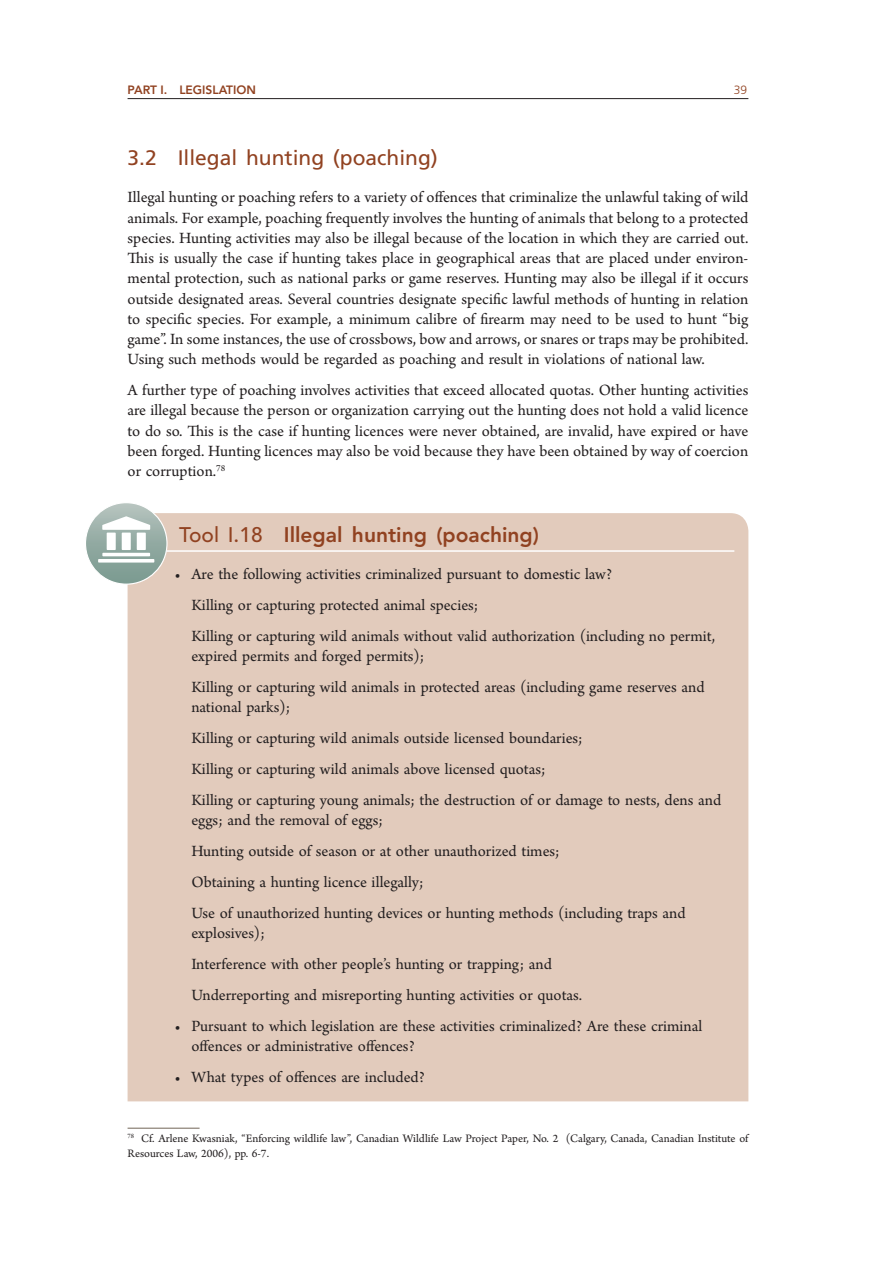
<style>
.page{position:relative;width:893px;height:1263px;background:#fff}
.page>*{position:absolute;margin:0;border:0;box-sizing:border-box;transform-origin:0 0}
.t1{font:800 21px "Avenir LT Std";color:#914221}
.t2{font:21px "Frutiger CE";color:#914221}
.t3{font:16.5px/20.2px "Arno Pro";color:#231f20}
.t4{font:12px/14.2px "Arno Pro";letter-spacing:-.005em;color:#231f20}
.t5{font:800 12px "Avenir LT Std";color:#914221}
.t6{font:300 12px "Frutiger";color:#914221}
.s1{font-weight:500}
</style>
<div class="page">
<hr style="left:128px;top:98px;width:620px;height:1px;background:#231f20">
<hr style="left:128px;top:1128px;width:72px;height:1px;background:#716557">
<div style="left:128px;top:513px;width:620px;height:588px;background:#e2cbbc"></div>
<hr style="left:140px;top:550px;width:594px;height:2px;background:#fff">
<svg style="left:85px;top:503px;width:82px;height:81px;background:#99afa8"></svg>
<div style="left:85px;top:502px;width:83px;height:83px;border:1px solid #fff;border-radius:50%"></div>
<svg style="left:98px;top:516px;width:56px;height:46px"></svg>
<p class="t5" style="left:128px;top:83px;width:119px">Part I. Leg islation</p>
<p class="t6" style="left:734px;top:83px;width:15px">39</p>
<p class="t2" style="left:128px;top:146px;width:312px">3.2 Illegal hunting (poaching)</p>
<p class="t3" style="left:128px;top:188px;width:622px;text-align:justify">Illegal hunting or poaching refers to a variety of offences that criminalize the unlawful taking of wild animals. For example, poaching frequently involves the hunting of animals that belong to a protected species. Hunting activities may also be illegal because of the location in which they are carried out.<br>This is usually the case if hunting takes place in geographical areas that are placed under environ&shy;mental protection, such as national parks or game reserves. Hunting may also be illegal if it occurs outside designated areas. Several countries designate specific lawful methods of hunting in relation to specific species. For example, a minimum calibre of firearm may need to be used to hunt “big game”. In some instances, the use of crossbows, bow and arrows, or snares or traps may be prohibited.<br>Using such methods would be regarded as poaching and result in violations of national law.</p>
<p class="t3" style="left:128px;top:381px;width:622px;text-align:justify">A further type of poaching involves activities that exceed allocated quotas. Other hunting activities are illegal because the person or organization carrying out the hunting does not hold a valid licence to do so. This is the case if hunting licences were never obtained, are invalid, have expired or have been forged. Hunting licences may also be void because they have been obtained by way of coercion or corruption.<sup>78</sup></p>
<p class="t1" style="left:179px;top:522px;width:361px"><span class="s1">Tool I.18</span> Illegal hunting (poaching)</p>
<p class="t3" style="left:191px;top:559px;width:525px;line-height:30.9px;text-indent:-17px">• Are the following activities criminalized pursuant to domestic law?<br>Killing or capturing protected animal species;<br>Killing or capturing wild animals without valid authorization (including no permit,</p>
<p class="t3" style="left:191px;top:641px;width:515px;line-height:30.9px">expired permits and forged permits);<br>Killing or capturing wild animals in protected areas (including game reserves and</p>
<p class="t3" style="left:191px;top:693px;width:531px;line-height:30.9px">national parks);<br>Killing or capturing wild animals outside licensed boundaries;<br>Killing or capturing wild animals above licensed quotas;<br>Killing or capturing young animals; the destruction of or damage to nests, dens and</p>
<p class="t3" style="left:191px;top:805px;width:496px;line-height:30.9px">eggs; and the removal of eggs;<br>Hunting outside of season or at other unauthorized times;<br>Obtaining a hunting licence illegally;<br>Use of unauthorized hunting devices or hunting methods (including traps and</p>
<p class="t3" style="left:191px;top:918px;width:392px;line-height:30.9px">explosives);<br>Interference with other people’s hunting or trapping; and<br>Underreporting and misreporting hunting activities or quotas.</p>
<p class="t3" style="left:191px;top:1016px;width:512px;text-indent:-17px">• Pursuant to which legislation are these activities criminalized? Are these criminal offences or administrative offences?</p>
<p class="t3" style="left:174px;top:1068px;width:252px">• What types of offences are included?</p>
<p class="t4" style="left:128px;top:1132px;width:622px"><sup>78</sup> Cf. Arlene Kwasniak, “Enforcing wildlife law”, Canadian Wildlife Law Project Paper, No. 2 (Calgary, Canada, Canadian Institute of<br>Resources Law, 2006), pp. 6-7.</p>
</div>
